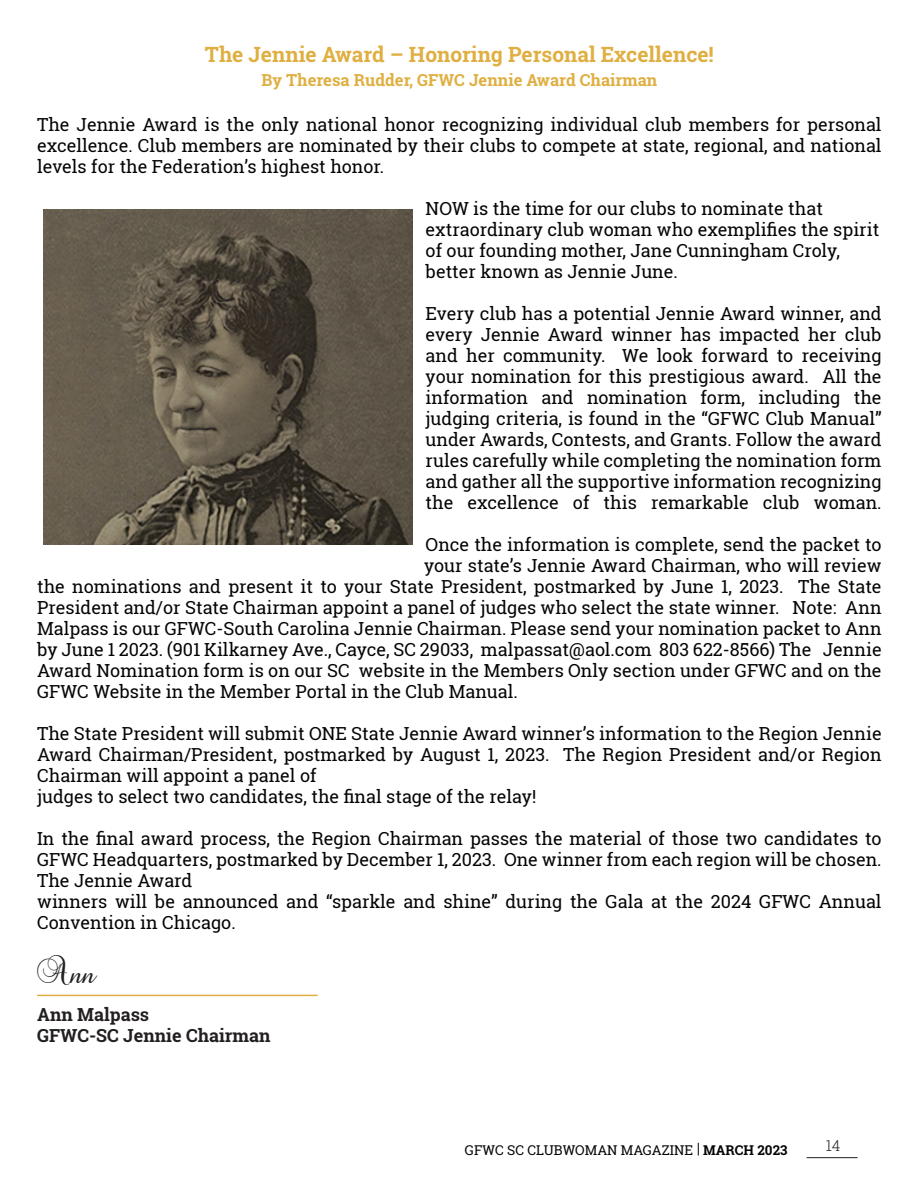
<style>
.page{position:relative;width:918px;height:1188px;background:#fff}
.page>*{position:absolute;margin:0;border:0;box-sizing:border-box;transform-origin:0 0}
.Back_Cover_Notes{font:700 21px "Roboto Slab";color:#dfaf41}
.Back_Cover_Notes-2{font:18px/21px "Roboto Slab";color:#040503;text-align:justify}
.t1{font:700 18px "Roboto Slab";color:#231f20}
.t2{font:18px "Baroque Script";color:#231f20}
.Back_Cover_Notes-3{font:700 16.5px "Roboto Slab";color:#dfaf41}
.t3{font:300 15px "Roboto Slab";color:#231f20}
.t4{font:13.5px "Roboto Slab";color:#040503}
.s1{font-weight:700}
</style>
<div class="page">
<hr style="left:807px;top:1157px;width:51px;height:1px;background:#231f20">
<hr style="left:37px;top:995px;width:281px;height:1px;background:#dfaf41">
<img style="left:43px;top:210px;width:369px;height:335px">
<svg style="left:698px;top:1143px;width:1px;height:13px"></svg>
<p class="Back_Cover_Notes" style="left:205px;top:40px;width:510px">The Jennie Award – Honoring Personal Excellence!</p>
<p class="Back_Cover_Notes-3" style="left:262px;top:69px;width:397px">By Theresa Rudder, GFWC Jennie Award Chairman</p>
<p class="Back_Cover_Notes-2" style="left:37px;top:114px;width:846px">The Jennie Award is the only national honor recognizing individual club members for personal excellence. Club members are nominated by their clubs to compete at state, regional, and national levels for the Federation’s highest honor.</p>
<p class="Back_Cover_Notes-2" style="left:426px;top:198px;width:455px;text-align:left">NOW is the time for our clubs to nominate that extraordinary club woman who exemplifies the spirit of our founding mother, Jane Cunningham Croly, better known as Jennie June.</p>
<p class="Back_Cover_Notes-2" style="left:426px;top:303px;width:458px">Every club has a potential Jennie Award winner, and every Jennie Award winner has impacted her club and her community. We look forward to receiving your nomination for this prestigious award. All the information and nomination form, including the judging criteria, is found in the “GFWC Club Manual” under Awards, Contests, and Grants. Follow the award rules carefully while completing the nomination form and gather all the supportive information recognizing the excellence of this remarkable club woman.</p>
<p class="Back_Cover_Notes-2" style="left:426px;top:534px;width:457px">Once the information is complete, send the packet to</p>
<p class="Back_Cover_Notes-2" style="left:424px;top:555px;width:459px">your state’s Jennie Award Chairman, who will review</p>
<p class="Back_Cover_Notes-2" style="left:37px;top:576px;width:846px">the nominations and present it to your State President, postmarked by June 1, 2023. The State</p>
<p class="Back_Cover_Notes-2" style="left:37px;top:597px;width:846px">President and/or State Chairman appoint a panel of judges who select the state winner. Note: Ann</p>
<p class="Back_Cover_Notes-2" style="left:37px;top:618px;width:846px">Malpass is our GFWC-South Carolina Jennie Chairman. Please send your nomination packet to Ann</p>
<p class="Back_Cover_Notes-2" style="left:37px;top:639px;width:846px">by June 1 2023. (901 Kilkarney Ave., Cayce, SC 29033, malpassat@aol.com 803 622-8566) The Jennie</p>
<p class="Back_Cover_Notes-2" style="left:37px;top:660px;width:846px">Award Nomination form is on our SC website in the Members Only section under GFWC and on the</p>
<p class="Back_Cover_Notes-2" style="left:37px;top:681px;width:482px">GFWC Website in the Member Portal in the Club Manual.</p>
<p class="Back_Cover_Notes-2" style="left:37px;top:723px;width:846px">The State President will submit ONE State Jennie Award winner’s information to the Region Jennie Award Chairman/President, postmarked by August 1, 2023. The Region President and/or Region Chairman will appoint a panel of</p>
<p class="Back_Cover_Notes-2" style="left:37px;top:786px;width:501px">judges to select two candidates, the final stage of the relay!</p>
<p class="Back_Cover_Notes-2" style="left:37px;top:828px;width:846px">In the final award process, the Region Chairman passes the material of those two candidates to GFWC Headquarters, postmarked by December 1, 2023. One winner from each region will be chosen.<br>The Jennie Award</p>
<p class="Back_Cover_Notes-2" style="left:37px;top:891px;width:846px">winners will be announced and “sparkle and shine” during the Gala at the 2024 GFWC Annual<br>Convention in Chicago.</p>
<p class="t2" style="left:37px;top:966px;width:59px">Ann</p>
<p class="t1" style="left:37px;top:1002px;width:114px">Ann Malpass</p>
<p class="t1" style="left:37px;top:1023px;width:235px">GFWC-SC Jennie Chairman</p>
<p class="t4" style="left:465px;top:1141px;width:324px">GFWC SC CLUBWOMAN MAGAZINE <span class="s1">MARCH 2023</span></p>
<p class="t3" style="left:826px;top:1135px;width:16px">14</p>
</div>
